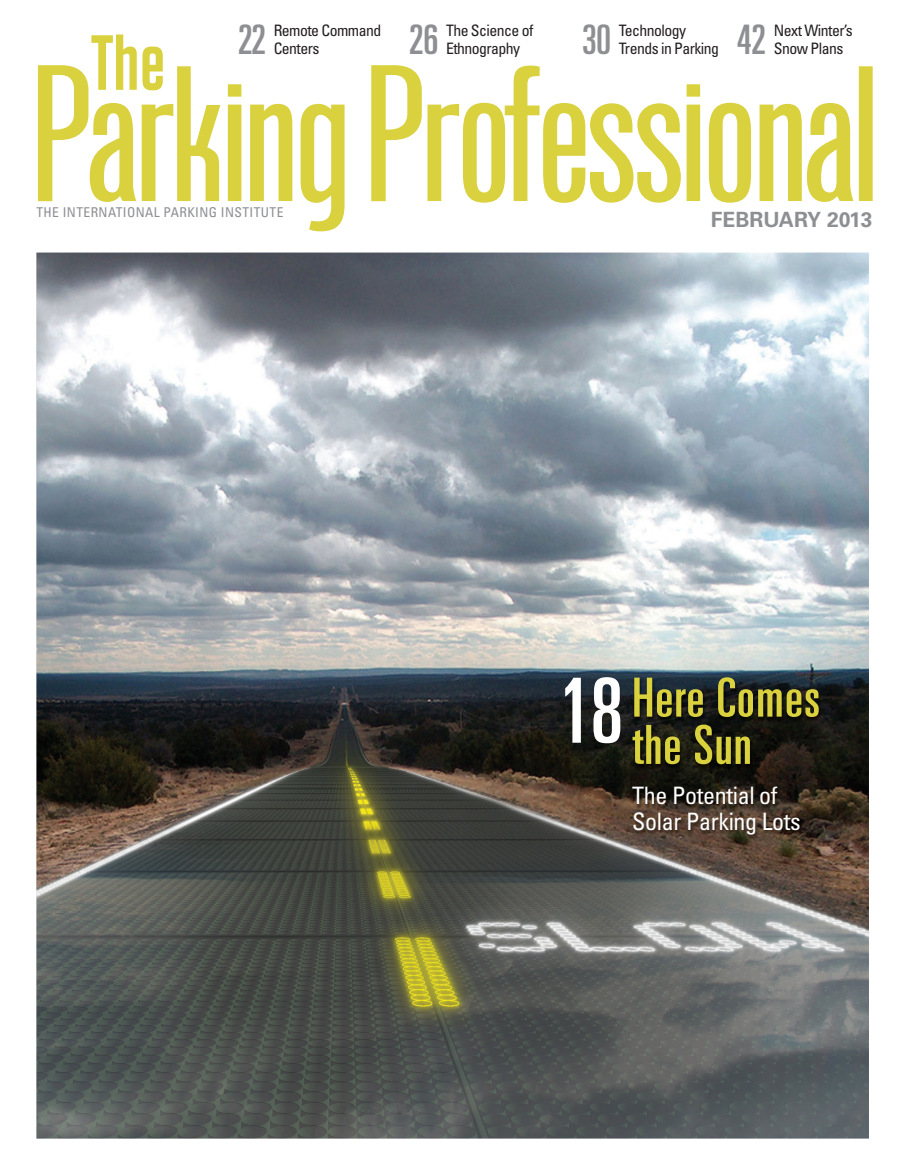
<style>
.page{position:relative;width:905px;height:1175px;background:#fff}
.page>*{position:absolute;margin:0;border:0;box-sizing:border-box;transform-origin:0 0}
.t1{font:ultra-condensed 90px "Univers LT Std";color:#fff}
.t2{font:ultra-condensed 54px/47.2px "Univers LT Std";letter-spacing:.02em;color:#d9d13d}
.t3{font:ultra-condensed 40.65px "Univers LT Std";letter-spacing:-.015em;color:#8d8f92}
.t4{font:condensed 24px/25.5px "Univers LT Std";letter-spacing:-.015em;color:#fff}
.t5{font:700 21px "Univers LT Std";color:#8d8f92}
.t6{font:condensed 15.75px/18px "Univers LT Std";letter-spacing:-.035em;color:#231f20}
.t7{font:condensed 13.5px "Univers LT Std";letter-spacing:.03em;color:#8d8f92}
</style>
<div class="page">
<img style="left:36px;top:252px;width:832px;height:886px">
<svg style="left:91px;top:34px;width:72px;height:31px"></svg>
<svg style="left:38px;top:65px;width:834px;height:166px"></svg>
<img style="left:630px;top:677px;width:192px;height:163px">
<h3 class="t3" style="left:238px;top:16px;width:30px">22</h3>
<p class="t6" style="left:274px;top:21px;width:109px">Remote Command<br>Centers</p>
<h3 class="t3" style="left:736px;top:16px;width:31px">42</h3>
<p class="t6" style="left:774px;top:21px;width:80px">Next Winter’s</p>
<h3 class="t3" style="left:409px;top:16px;width:31px">26</h3>
<p class="t6" style="left:446px;top:21px;width:89px">The Science of<br>Ethnography</p>
<h3 class="t3" style="left:581px;top:16px;width:31px">30</h3>
<p class="t6" style="left:619px;top:21px;width:102px">Technology<br>Trends in Parking</p>
<p class="t6" style="left:774px;top:39px;width:71px">Snow Plans</p>
<p class="t7" style="left:36px;top:203px;width:248px">THE INTERNATIONAL PARKING INSTITUTE</p>
<h3 class="t5" style="left:710px;top:207px;width:163px">FeBRUaRY 2013</h3>
<h1 class="t1" style="left:558px;top:659px;width:67px">18</h1>
<h2 class="t2" style="left:632px;top:673px;width:189px">here comes the sun</h2>
<h3 class="t4" style="left:632px;top:782px;width:170px">The Potential of<br>Solar Parking Lots</h3>
</div>
